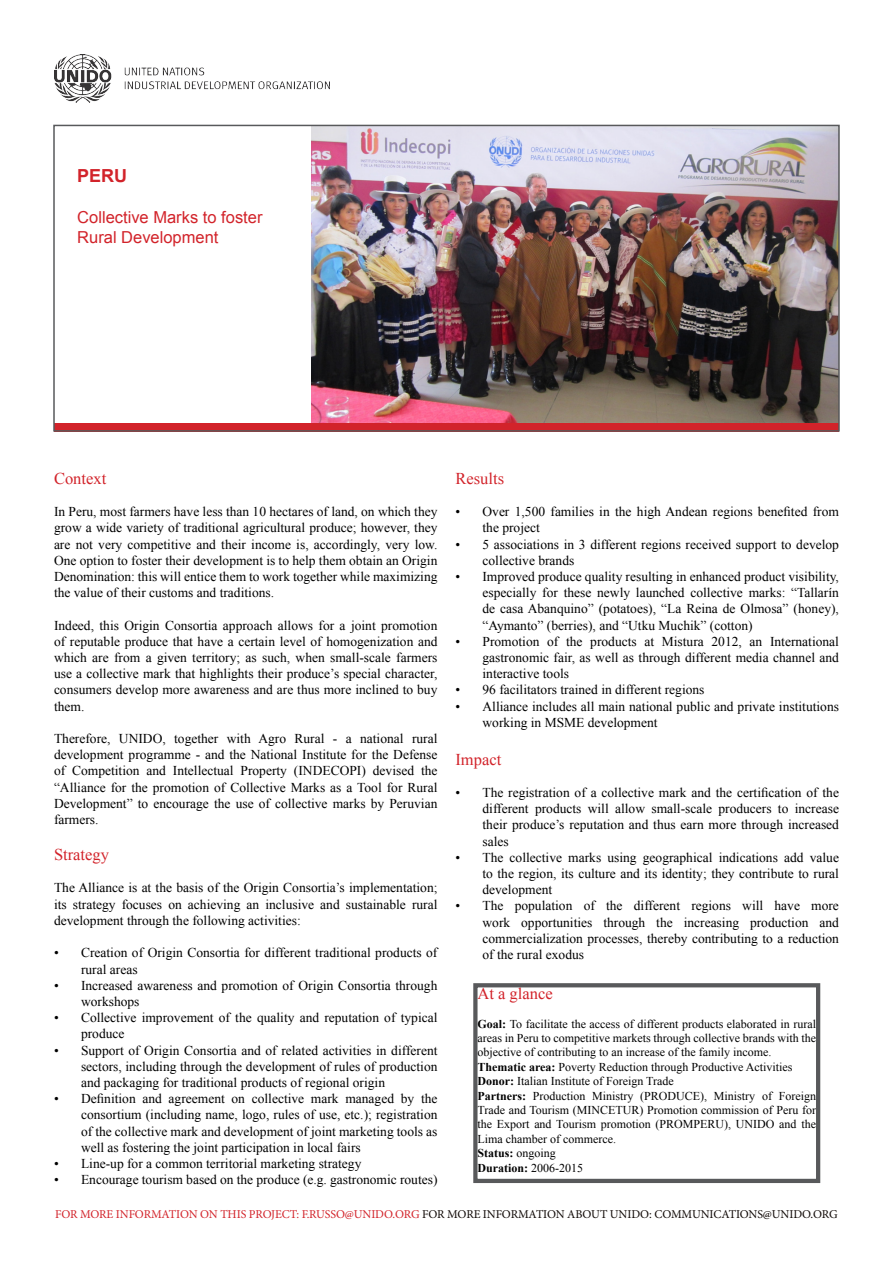
<style>
.page{position:relative;width:893px;height:1263px;background:#fff}
.page>*{position:absolute;margin:0;border:0;box-sizing:border-box;transform-origin:0 0}
.t1{font:700 18px "Arial";color:#d2232a}
.t2{font:16.5px/19.8px "Arial";color:#d2232a}
.t3{font:16.5px "Times New Roman";color:#d2232a}
.t4{font:13.5px/16.2px "Times New Roman";color:#000;text-align:justify}
.t5{font:12px/14.4px "Times New Roman";color:#000}
.t6{font:12px "Minion Pro";letter-spacing:-.01em;color:#100906}
.s1{font-weight:700}
.s2{color:#d2232a}
</style>
<div class="page">
<img style="left:54px;top:54px;width:275px;height:49px">
<div style="left:54px;top:423px;width:785px;height:9px;background:#d2232a"></div>
<img style="left:311px;top:128px;width:526px;height:294px">
<div style="left:53px;top:125px;width:787px;height:307px;border:2px solid #58595b"></div>
<div style="left:473px;top:983px;width:347px;height:200px;border:4px solid #58595b"></div>
<h1 class="t1" style="left:77px;top:164px;width:52px">PERU</h1>
<p class="t2" style="left:77px;top:208px;width:187px">Collective Marks to foster<br>Rural Development</p>
<p class="t3" style="left:54px;top:467px;width:54px">Context</p>
<p class="t4" style="left:54px;top:503px;width:385px">In Peru, most farmers have less than 10 hectares of land, on which they grow a wide variety of traditional agricultural produce; however, they are not very competitive and their income is, accordingly, very low.<br>One option to foster their development is to help them obtain an Origin Denomination: this will entice them to work together while maximizing the value of their customs and traditions.</p>
<p class="t4" style="left:54px;top:617px;width:385px">Indeed, this Origin Consortia approach allows for a joint promotion of reputable produce that have a certain level of homogenization and which are from a given territory; as such, when small-scale farmers use a collective mark that highlights their produce’s special character, consumers develop more awareness and are thus more inclined to buy them.</p>
<p class="t4" style="left:54px;top:730px;width:385px">Therefore, UNIDO, together with Agro Rural - a national rural development programme - and the National Institute for the Defense of Competition and Intellectual Property (INDECOPI) devised the “Alliance for the promotion of Collective Marks as a Tool for Rural Development” to encourage the use of collective marks by Peruvian farmers.</p>
<p class="t3" style="left:54px;top:843px;width:56px">Strategy</p>
<p class="t4" style="left:54px;top:880px;width:385px">The Alliance is at the basis of the Origin Consortia’s implementation; its strategy focuses on achieving an inclusive and sustainable rural development through the following activities:</p>
<p class="t4" style="left:81px;top:944px;width:358px;text-indent:-27px">• Creation of Origin Consortia for different traditional products of rural areas</p>
<p class="t4" style="left:81px;top:977px;width:358px;text-indent:-27px">• Increased awareness and promotion of Origin Consortia through workshops</p>
<p class="t4" style="left:81px;top:1009px;width:358px;text-indent:-27px">• Collective improvement of the quality and reputation of typical produce</p>
<p class="t4" style="left:81px;top:1042px;width:358px;text-indent:-27px">• Support of Origin Consortia and of related activities in different sectors, including through the development of rules of production and packaging for traditional products of regional origin</p>
<p class="t4" style="left:81px;top:1090px;width:358px;text-indent:-27px">• Definition and agreement on collective mark managed by the consortium (including name, logo, rules of use, etc.); registration of the collective mark and development of joint marketing tools as well as fostering the joint participation in local fairs</p>
<p class="t4" style="left:54px;top:1155px;width:309px">• Line-up for a common territorial marketing strategy</p>
<p class="t4" style="left:54px;top:1171px;width:385px">• Encourage tourism based on the produce (e.g. gastronomic routes)</p>
<p class="t3" style="left:455px;top:467px;width:50px">Results</p>
<p class="t4" style="left:482px;top:503px;width:358px;text-indent:-27px">• Over 1,500 families in the high Andean regions benefited from the project</p>
<p class="t4" style="left:482px;top:536px;width:358px;text-indent:-27px">• 5 associations in 3 different regions received support to develop collective brands</p>
<p class="t4" style="left:482px;top:568px;width:358px;text-indent:-27px">• Improved produce quality resulting in enhanced product visibility, especially for these newly launched collective marks: “Tallarín de casa Abanquino” (potatoes), “La Reina de Olmosa” (honey), “Aymanto” (berries), and “Utku Muchik” (cotton)</p>
<p class="t4" style="left:482px;top:633px;width:358px;text-indent:-27px">• Promotion of the products at Mistura 2012, an International gastronomic fair, as well as through different media channel and interactive tools</p>
<p class="t4" style="left:455px;top:682px;width:251px">• 96 facilitators trained in different regions</p>
<p class="t4" style="left:482px;top:698px;width:358px;text-indent:-27px">• Alliance includes all main national public and private institutions working in MSME development</p>
<p class="t3" style="left:455px;top:748px;width:47px">Impact</p>
<p class="t4" style="left:482px;top:784px;width:358px;text-indent:-27px">• The registration of a collective mark and the certification of the different products will allow small-scale producers to increase their produce’s reputation and thus earn more through increased sales</p>
<p class="t4" style="left:482px;top:849px;width:358px;text-indent:-27px">• The collective marks using geographical indications add value to the region, its culture and its identity; they contribute to rural development</p>
<p class="t4" style="left:482px;top:898px;width:358px;text-indent:-27px">• The population of the different regions will have more work opportunities through the increasing production and commercialization processes, thereby contributing to a reduction of the rural exodus</p>
<p class="t3" style="left:478px;top:982px;width:77px">At a glance</p>
<p class="t5" style="left:477px;top:1016px;width:340px"><span class="s1">Goal:</span> To facilitate the access of different products elaborated in rural areas in Peru to competitive markets through collective brands with the objective of contributing to an increase of the family income.<br><span class="s1">Thematic area:</span> Poverty Reduction through Productive Activities <span class="s1">Donor:</span> Italian Institute of Foreign Trade<br><span class="s1">Partners:</span> Production Ministry (PRODUCE), Ministry of Foreign Trade and Tourism (MINCETUR) Promotion commission of Peru for the Export and Tourism promotion (PROMPERU), UNIDO and the Lima chamber of commerce.<br><span class="s1">Status:</span> ongoing<br><span class="s1">Duration:</span> 2006-2015</p>
<p class="t6" style="left:55px;top:1206px;width:784px"><span class="s2">FOR MORE INFORMATION ON THIS PROJECT: F.RUSSO@UNIDO.ORG</span> FOR MORE INFORMATION ABOUT UNIDO: COMMUNICATIONS@UNIDO.ORG</p>
</div>
